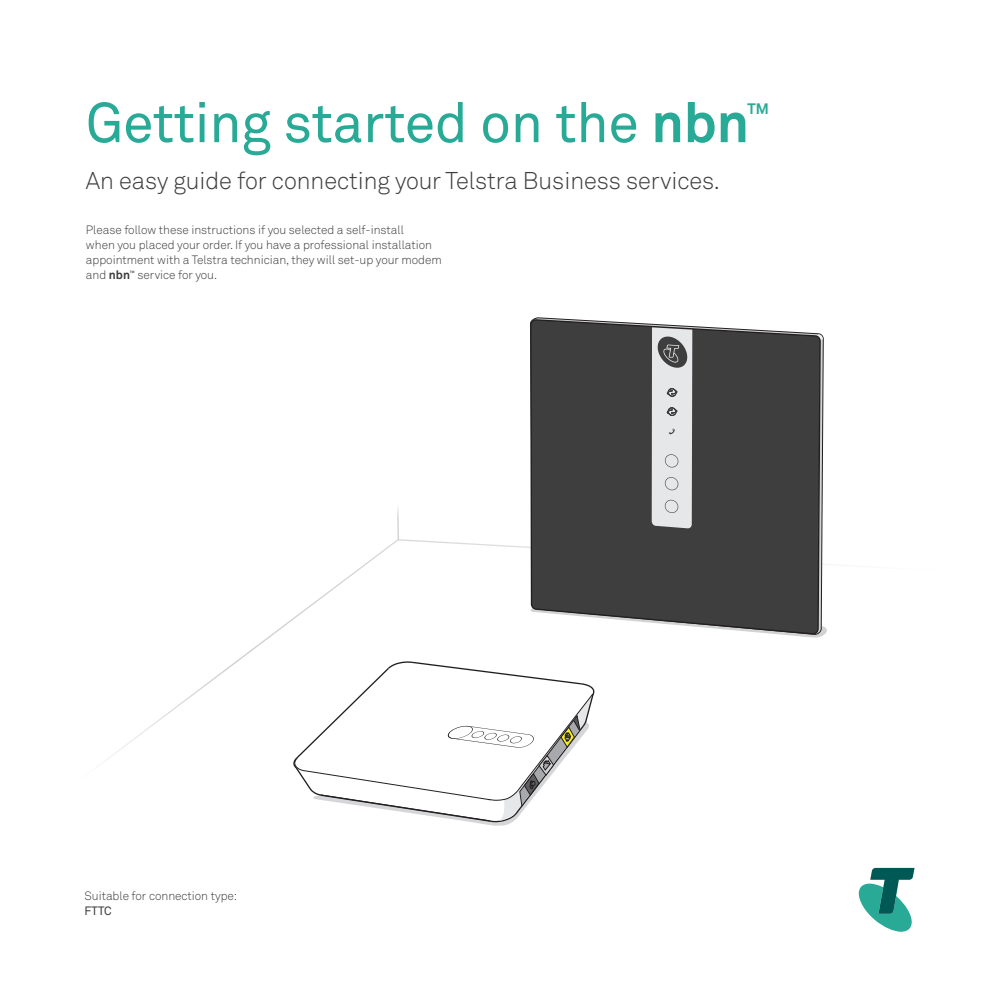
<style>
.page{position:relative;width:1000px;height:1000px;background:#fff}
.page>*{position:absolute;margin:0;border:0;box-sizing:border-box;transform-origin:0 0}
.t1{font:55.65px "Telstra Akkurat";color:#28aa96}
.t2{font:300 24px "Telstra Akkurat";color:#3e3e3f}
.t3{font:700 15px "Telstra Akkurat";color:#28aa96}
.t4{font:300 12px/15px "Telstra Akkurat";color:#3e3e3f}
.s1{font-weight:700}
.s2{font-weight:400}
</style>
<div class="page">
<svg style="left:396px;top:508px;width:3px;height:33px"></svg>
<svg style="left:529px;top:317px;width:292px;height:318px"></svg>
<svg style="left:607px;top:327px;width:186px;height:206px"></svg>
<svg style="left:293px;top:661px;width:302px;height:164px"></svg>
<svg style="left:858px;top:867px;width:56px;height:64px"></svg>
<h1 class="t1" style="left:86px;top:90px;width:664px">Getting started on the <span class="s1">nbn</span></h1>
<h1 class="t3" style="left:747px;top:99px;width:23px">TM</h1>
<p class="t2" style="left:86px;top:166px;width:635px">An easy guide for connecting your Telstra Business services.</p>
<p class="t4" style="left:86px;top:222px;width:357px">Please follow these instructions if you selected a self-install<br>when you placed your order. If you have a professional installation appointment with a Telstra technician, they will set-up your modem and <span class="s1">nbn</span><sup>™</sup> service for you.</p>
<p class="t4" style="left:84px;top:888px;width:154px">Suitable for connection type:<br><span class="s2">FTTC</span></p>
</div>
